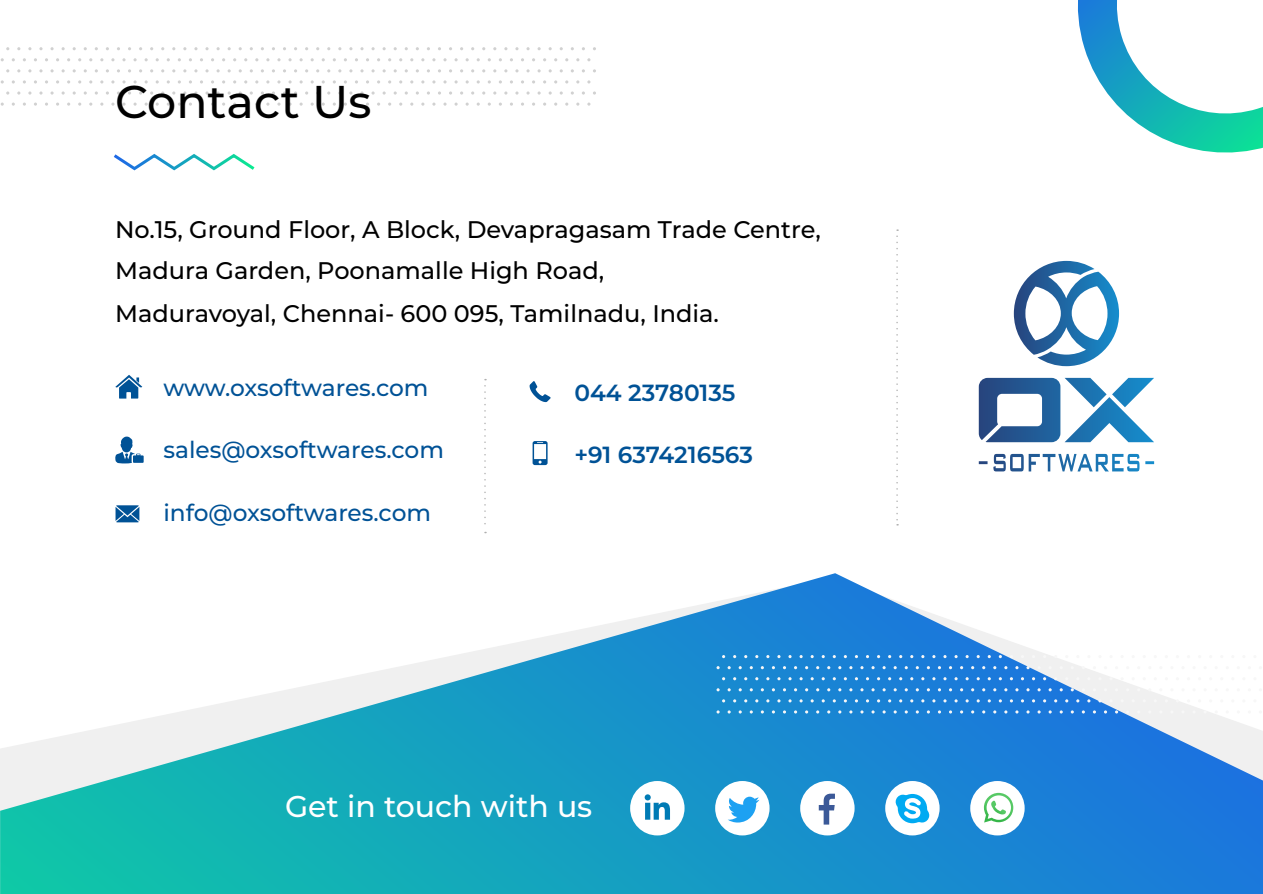
<style>
.page{position:relative;width:1263px;height:894px;background:#fff}
.page>*{position:absolute;margin:0;border:0;box-sizing:border-box;transform-origin:0 0}
.t1{font:500 45.9px "Montserrat";color:#000}
.t2{font:500 30px "Montserrat";color:#fff}
.t3{font:500 24px/40.5px "Montserrat";color:#000}
.t4{font:500 23.25px "Montserrat";color:#005296}
.t5{font:600 23.25px "Montserrat";color:#005296}
</style>
<div class="page">
<svg style="left:0;top:573px;width:1262px;height:320px"></svg>
<svg style="left:722px;top:654px;width:3px;height:4px"></svg>
<svg style="left:733px;top:654px;width:3px;height:4px"></svg>
<svg style="left:744px;top:654px;width:3px;height:4px"></svg>
<svg style="left:755px;top:654px;width:3px;height:4px"></svg>
<svg style="left:766px;top:654px;width:3px;height:4px"></svg>
<svg style="left:777px;top:654px;width:3px;height:4px"></svg>
<svg style="left:788px;top:654px;width:3px;height:4px"></svg>
<svg style="left:799px;top:654px;width:3px;height:4px"></svg>
<svg style="left:810px;top:654px;width:3px;height:4px"></svg>
<svg style="left:821px;top:654px;width:3px;height:4px"></svg>
<svg style="left:832px;top:654px;width:4px;height:4px"></svg>
<svg style="left:843px;top:654px;width:4px;height:4px"></svg>
<svg style="left:855px;top:654px;width:3px;height:4px"></svg>
<svg style="left:866px;top:654px;width:3px;height:4px"></svg>
<svg style="left:877px;top:654px;width:3px;height:4px"></svg>
<svg style="left:888px;top:654px;width:3px;height:4px"></svg>
<svg style="left:899px;top:654px;width:3px;height:4px"></svg>
<svg style="left:910px;top:654px;width:3px;height:4px"></svg>
<svg style="left:921px;top:654px;width:3px;height:4px"></svg>
<svg style="left:932px;top:654px;width:3px;height:4px"></svg>
<svg style="left:943px;top:654px;width:3px;height:4px"></svg>
<svg style="left:954px;top:654px;width:3px;height:4px"></svg>
<svg style="left:965px;top:654px;width:3px;height:4px"></svg>
<svg style="left:976px;top:654px;width:3px;height:4px"></svg>
<svg style="left:987px;top:654px;width:3px;height:4px"></svg>
<svg style="left:998px;top:654px;width:4px;height:4px"></svg>
<svg style="left:1009px;top:654px;width:4px;height:4px"></svg>
<svg style="left:1021px;top:654px;width:3px;height:4px"></svg>
<svg style="left:1032px;top:654px;width:3px;height:4px"></svg>
<svg style="left:1043px;top:654px;width:3px;height:4px"></svg>
<svg style="left:1054px;top:654px;width:3px;height:4px"></svg>
<svg style="left:1065px;top:654px;width:3px;height:4px"></svg>
<svg style="left:1076px;top:654px;width:3px;height:4px"></svg>
<svg style="left:1087px;top:654px;width:3px;height:4px"></svg>
<svg style="left:1098px;top:654px;width:3px;height:4px"></svg>
<svg style="left:1109px;top:654px;width:3px;height:4px"></svg>
<svg style="left:1120px;top:654px;width:3px;height:4px"></svg>
<svg style="left:1131px;top:654px;width:3px;height:4px"></svg>
<svg style="left:1142px;top:654px;width:3px;height:4px"></svg>
<svg style="left:1153px;top:654px;width:3px;height:4px"></svg>
<svg style="left:1164px;top:654px;width:3px;height:4px"></svg>
<svg style="left:1175px;top:654px;width:4px;height:4px"></svg>
<svg style="left:1186px;top:654px;width:4px;height:4px"></svg>
<svg style="left:1198px;top:654px;width:3px;height:4px"></svg>
<svg style="left:1209px;top:654px;width:3px;height:4px"></svg>
<svg style="left:1220px;top:654px;width:3px;height:4px"></svg>
<svg style="left:1231px;top:654px;width:3px;height:4px"></svg>
<svg style="left:1242px;top:654px;width:3px;height:4px"></svg>
<svg style="left:1253px;top:654px;width:3px;height:4px"></svg>
<svg style="left:716px;top:665px;width:3px;height:4px"></svg>
<svg style="left:727px;top:665px;width:3px;height:4px"></svg>
<svg style="left:738px;top:665px;width:3px;height:4px"></svg>
<svg style="left:749px;top:665px;width:4px;height:4px"></svg>
<svg style="left:760px;top:665px;width:4px;height:4px"></svg>
<svg style="left:772px;top:665px;width:3px;height:4px"></svg>
<svg style="left:783px;top:665px;width:3px;height:4px"></svg>
<svg style="left:794px;top:665px;width:3px;height:4px"></svg>
<svg style="left:805px;top:665px;width:3px;height:4px"></svg>
<svg style="left:816px;top:665px;width:3px;height:4px"></svg>
<svg style="left:827px;top:665px;width:3px;height:4px"></svg>
<svg style="left:838px;top:665px;width:3px;height:4px"></svg>
<svg style="left:849px;top:665px;width:3px;height:4px"></svg>
<svg style="left:860px;top:665px;width:3px;height:4px"></svg>
<svg style="left:871px;top:665px;width:3px;height:4px"></svg>
<svg style="left:882px;top:665px;width:3px;height:4px"></svg>
<svg style="left:893px;top:665px;width:3px;height:4px"></svg>
<svg style="left:904px;top:665px;width:3px;height:4px"></svg>
<svg style="left:915px;top:665px;width:4px;height:4px"></svg>
<svg style="left:926px;top:665px;width:4px;height:4px"></svg>
<svg style="left:938px;top:665px;width:3px;height:4px"></svg>
<svg style="left:949px;top:665px;width:3px;height:4px"></svg>
<svg style="left:960px;top:665px;width:3px;height:4px"></svg>
<svg style="left:971px;top:665px;width:3px;height:4px"></svg>
<svg style="left:982px;top:665px;width:3px;height:4px"></svg>
<svg style="left:993px;top:665px;width:3px;height:4px"></svg>
<svg style="left:1004px;top:665px;width:3px;height:4px"></svg>
<svg style="left:1015px;top:665px;width:3px;height:4px"></svg>
<svg style="left:1026px;top:665px;width:3px;height:4px"></svg>
<svg style="left:1037px;top:665px;width:3px;height:4px"></svg>
<svg style="left:1048px;top:665px;width:3px;height:4px"></svg>
<svg style="left:1059px;top:665px;width:3px;height:4px"></svg>
<svg style="left:1070px;top:665px;width:3px;height:4px"></svg>
<svg style="left:1081px;top:665px;width:4px;height:4px"></svg>
<svg style="left:1092px;top:665px;width:4px;height:4px"></svg>
<svg style="left:1104px;top:665px;width:3px;height:4px"></svg>
<svg style="left:1115px;top:665px;width:3px;height:4px"></svg>
<svg style="left:1126px;top:665px;width:3px;height:4px"></svg>
<svg style="left:1137px;top:665px;width:3px;height:4px"></svg>
<svg style="left:1148px;top:665px;width:3px;height:4px"></svg>
<svg style="left:1159px;top:665px;width:3px;height:4px"></svg>
<svg style="left:1170px;top:665px;width:3px;height:4px"></svg>
<svg style="left:1181px;top:665px;width:3px;height:4px"></svg>
<svg style="left:1192px;top:665px;width:3px;height:4px"></svg>
<svg style="left:1203px;top:665px;width:3px;height:4px"></svg>
<svg style="left:1214px;top:665px;width:3px;height:4px"></svg>
<svg style="left:1225px;top:665px;width:3px;height:4px"></svg>
<svg style="left:1236px;top:665px;width:3px;height:4px"></svg>
<svg style="left:1247px;top:665px;width:3px;height:4px"></svg>
<svg style="left:1258px;top:665px;width:4px;height:4px"></svg>
<svg style="left:832px;top:677px;width:4px;height:3px"></svg>
<svg style="left:843px;top:677px;width:4px;height:3px"></svg>
<svg style="left:998px;top:677px;width:4px;height:3px"></svg>
<svg style="left:1009px;top:677px;width:4px;height:3px"></svg>
<svg style="left:1175px;top:677px;width:4px;height:3px"></svg>
<svg style="left:1186px;top:677px;width:4px;height:3px"></svg>
<svg style="left:749px;top:688px;width:4px;height:3px"></svg>
<svg style="left:760px;top:688px;width:4px;height:3px"></svg>
<svg style="left:915px;top:688px;width:4px;height:3px"></svg>
<svg style="left:926px;top:688px;width:4px;height:3px"></svg>
<svg style="left:1081px;top:688px;width:4px;height:3px"></svg>
<svg style="left:1092px;top:688px;width:4px;height:3px"></svg>
<svg style="left:1258px;top:688px;width:4px;height:3px"></svg>
<svg style="left:832px;top:699px;width:4px;height:3px"></svg>
<svg style="left:843px;top:699px;width:4px;height:3px"></svg>
<svg style="left:998px;top:699px;width:4px;height:3px"></svg>
<svg style="left:1009px;top:699px;width:4px;height:3px"></svg>
<svg style="left:1175px;top:699px;width:4px;height:3px"></svg>
<svg style="left:1186px;top:699px;width:4px;height:3px"></svg>
<svg style="left:749px;top:710px;width:4px;height:3px"></svg>
<svg style="left:760px;top:710px;width:4px;height:3px"></svg>
<svg style="left:915px;top:710px;width:4px;height:3px"></svg>
<svg style="left:926px;top:710px;width:4px;height:3px"></svg>
<svg style="left:1081px;top:710px;width:4px;height:3px"></svg>
<svg style="left:1092px;top:710px;width:4px;height:3px"></svg>
<svg style="left:1258px;top:710px;width:4px;height:3px"></svg>
<svg style="left:39px;top:91px;width:4px;height:4px"></svg>
<svg style="left:50px;top:91px;width:4px;height:4px"></svg>
<svg style="left:205px;top:91px;width:4px;height:4px"></svg>
<svg style="left:216px;top:91px;width:4px;height:4px"></svg>
<svg style="left:382px;top:91px;width:4px;height:4px"></svg>
<svg style="left:548px;top:91px;width:4px;height:4px"></svg>
<svg style="left:122px;top:102px;width:4px;height:4px"></svg>
<svg style="left:133px;top:102px;width:4px;height:4px"></svg>
<svg style="left:288px;top:102px;width:4px;height:4px"></svg>
<svg style="left:299px;top:102px;width:4px;height:4px"></svg>
<svg style="left:465px;top:102px;width:4px;height:4px"></svg>
<svg style="left:978px;top:378px;width:176px;height:64px"></svg>
<svg style="left:1013px;top:261px;width:106px;height:105px"></svg>
<svg style="left:978px;top:453px;width:176px;height:18px"></svg>
<svg style="left:1077px;top:0;width:185px;height:153px"></svg>
<svg style="left:896px;top:229px;width:2px;height:296px"></svg>
<svg style="left:484px;top:379px;width:2px;height:154px"></svg>
<svg style="left:113px;top:154px;width:142px;height:17px"></svg>
<svg style="left:115px;top:375px;width:27px;height:23px"></svg>
<svg style="left:115px;top:505px;width:24px;height:17px"></svg>
<div style="left:970px;top:780px;width:54px;height:55px;background:#fff;border-radius:50%"></div>
<svg style="left:984px;top:792px;width:29px;height:30px"></svg>
<div style="left:800px;top:780px;width:54px;height:55px;background:#fff;border-radius:50%"></div>
<svg style="left:818px;top:793px;width:17px;height:31px"></svg>
<div style="left:630px;top:780px;width:54px;height:55px;background:#fff;border-radius:50%"></div>
<svg style="left:644px;top:794px;width:26px;height:25px"></svg>
<div style="left:885px;top:780px;width:54px;height:55px;background:#fff;border-radius:50%"></div>
<svg style="left:895px;top:793px;width:34px;height:29px"></svg>
<svg style="left:529px;top:381px;width:21px;height:21px"></svg>
<svg style="left:532px;top:441px;width:15px;height:24px"></svg>
<svg style="left:115px;top:436px;width:29px;height:27px"></svg>
<div style="left:715px;top:780px;width:54px;height:55px;background:#fff;border-radius:50%"></div>
<svg style="left:728px;top:796px;width:31px;height:26px"></svg>
<h1 class="t1" style="left:115px;top:70px;width:258px">Contact Us</h1>
<p class="t3" style="left:115px;top:208px;width:707px">No.15, Ground Floor, A Block, Devapragasam Trade Centre,<br>Madura Garden, Poonamalle High Road,</p>
<p class="t3" style="left:115px;top:292px;width:605px">Maduravoyal, Chennai- 600 095, Tamilnadu, India.</p>
<p class="t4" style="left:163px;top:372px;width:267px">www.oxsoftwares.com</p>
<p class="t4" style="left:163px;top:433px;width:282px">sales@oxsoftwares.com</p>
<p class="t4" style="left:163px;top:496px;width:269px">info@oxsoftwares.com</p>
<p class="t5" style="left:574px;top:376px;width:162px">044 23780135</p>
<p class="t5" style="left:574px;top:438px;width:180px">+91 6374216563</p>
<p class="t2" style="left:285px;top:785px;width:309px">Get in touch with us</p>
</div>
